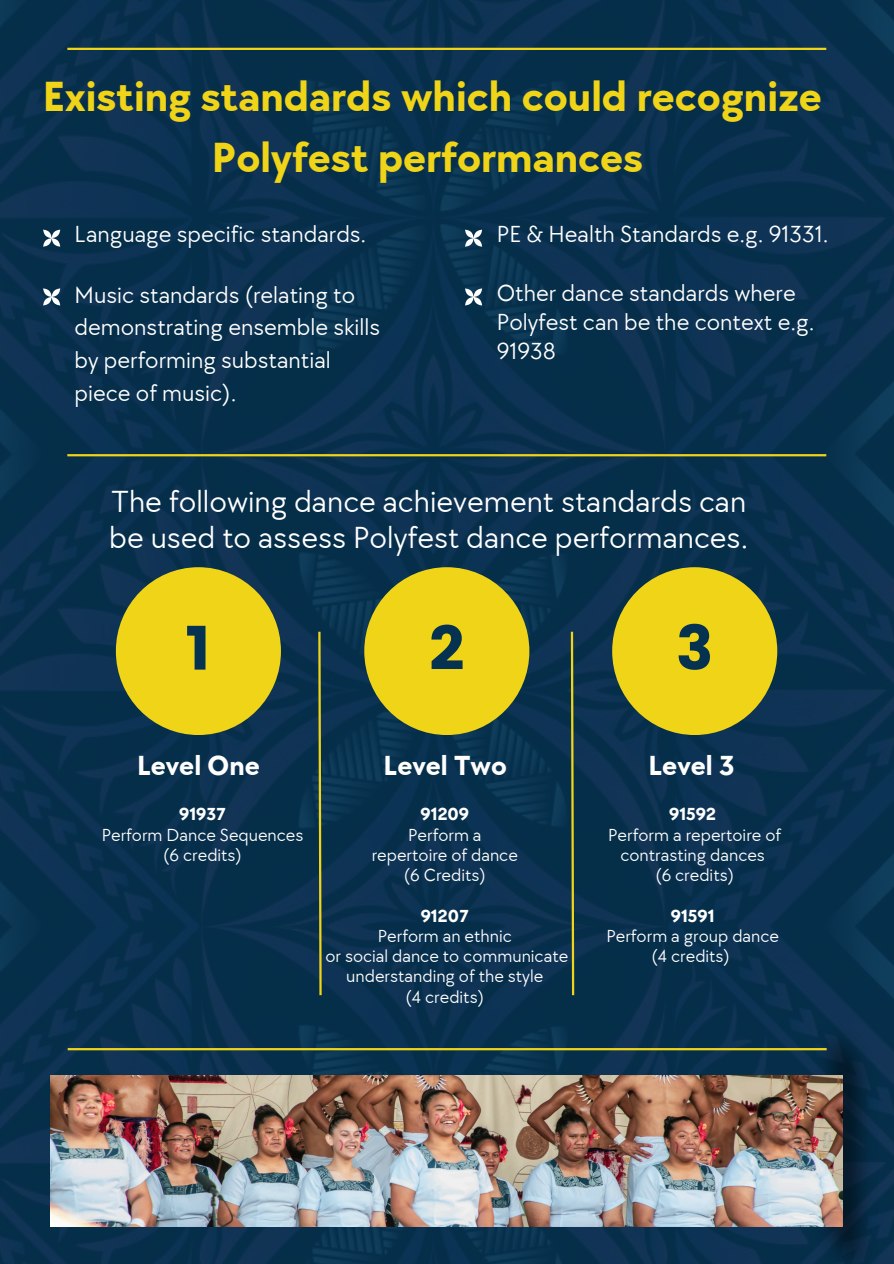
<style>
.page{position:relative;width:894px;height:1264px;background:#fff}
.page>*{position:absolute;margin:0;border:0;box-sizing:border-box;transform-origin:0 0}
.t1{font:61.65px "Poppins";color:#053250}
.t2{font:700 43.5px/60.8px "TT Chocolates";color:#f0d418;text-align:center}
.t3{font:31.5px/36px "TT Chocolates";color:#fff}
.t4{font:700 28.5px "TT Chocolates";color:#fff}
.t5{font:24px/32.7px "TT Chocolates";color:#fff}
.t6{font:18px/20.2px "TT Chocolates";color:#fff;text-align:center}
.t7{font:700 18px "TT Chocolates";color:#fff}
</style>
<div class="page">
<img style="left:0;top:0;width:893px;height:1263px">
<hr style="left:67px;top:48px;width:759px;height:2px;background:#f0d418">
<hr style="left:67px;top:454px;width:759px;height:2px;background:#f0d418">
<img style="left:812px;top:1016px;width:65px;height:247px">
<hr style="left:68px;top:1048px;width:758px;height:2px;background:#f0d418">
<img style="left:51px;top:1074px;width:791px;height:152px">
<svg style="left:43px;top:230px;width:17px;height:17px"></svg>
<svg style="left:43px;top:288px;width:17px;height:17px"></svg>
<svg style="left:465px;top:230px;width:17px;height:17px"></svg>
<svg style="left:465px;top:288px;width:17px;height:17px"></svg>
<div style="left:116px;top:567px;width:165px;height:167px;background:#f0d418;border-radius:50%"></div>
<div style="left:364px;top:567px;width:165px;height:167px;background:#f0d418;border-radius:50%"></div>
<div style="left:612px;top:567px;width:165px;height:167px;background:#f0d418;border-radius:50%"></div>
<svg style="left:317px;top:629px;width:6px;height:368px;background:#5f6d3a"></svg>
<svg style="left:569px;top:629px;width:6px;height:368px;background:#5e6c39"></svg>
<h1 class="t2" style="left:43px;top:68px;width:780px">Existing standards which could recognize<br>Polyfest performances</h1>
<p class="t5" style="left:75px;top:218px;width:293px">Language specific standards.</p>
<p class="t5" style="left:75px;top:279px;width:307px">Music standards (relating to demonstrating ensemble skills by performing substantial piece of music).</p>
<p class="t5" style="left:496px;top:218px;width:333px">PE &amp; Health Standards e.g. 91331.</p>
<p class="t5" style="left:496px;top:279px;width:319px;line-height:29.2px">Other dance standards where<br>Polyfest can be the context e.g.<br>91938</p>
<p class="t3" style="left:109px;top:484px;width:640px">The following dance achievement standards can be used to assess Polyfest dance performances.</p>
<p class="t1" style="left:185px;top:612px;width:27px">1</p>
<p class="t1" style="left:429px;top:612px;width:37px">2</p>
<p class="t1" style="left:675px;top:612px;width:39px">3</p>
<h2 class="t4" style="left:137px;top:749px;width:124px">Level One</h2>
<h2 class="t4" style="left:383px;top:749px;width:125px">Level Two</h2>
<h2 class="t4" style="left:648px;top:749px;width:88px">Level 3</h2>
<p class="t7" style="left:179px;top:804px;width:48px">91937</p>
<p class="t6" style="left:102px;top:825px;width:203px">Perform Dance Sequences</p>
<p class="t6" style="left:163px;top:845px;width:80px">(6 credits)</p>
<p class="t7" style="left:420px;top:804px;width:50px">91209</p>
<p class="t6" style="left:408px;top:825px;width:75px">Perform a</p>
<p class="t6" style="left:371px;top:845px;width:148px">repertoire of dance</p>
<p class="t6" style="left:404px;top:865px;width:83px">(6 Credits)</p>
<p class="t7" style="left:420px;top:905px;width:50px">91207</p>
<p class="t6" style="left:377px;top:926px;width:135px">Perform an ethnic</p>
<p class="t6" style="left:325px;top:946px;width:244px">or social dance to communicate understanding of the style</p>
<p class="t6" style="left:405px;top:987px;width:80px">(4 credits)</p>
<h3 class="t7" style="left:669px;top:804px;width:48px">91592</h3>
<p class="t6" style="left:608px;top:825px;width:174px">Perform a repertoire of contrasting dances</p>
<p class="t6" style="left:655px;top:865px;width:80px">(6 credits)</p>
<p class="t7" style="left:670px;top:905px;width:45px">91591</p>
<p class="t6" style="left:606px;top:926px;width:174px">Perform a group dance</p>
<p class="t6" style="left:651px;top:946px;width:80px">(4 credits)</p>
</div>
